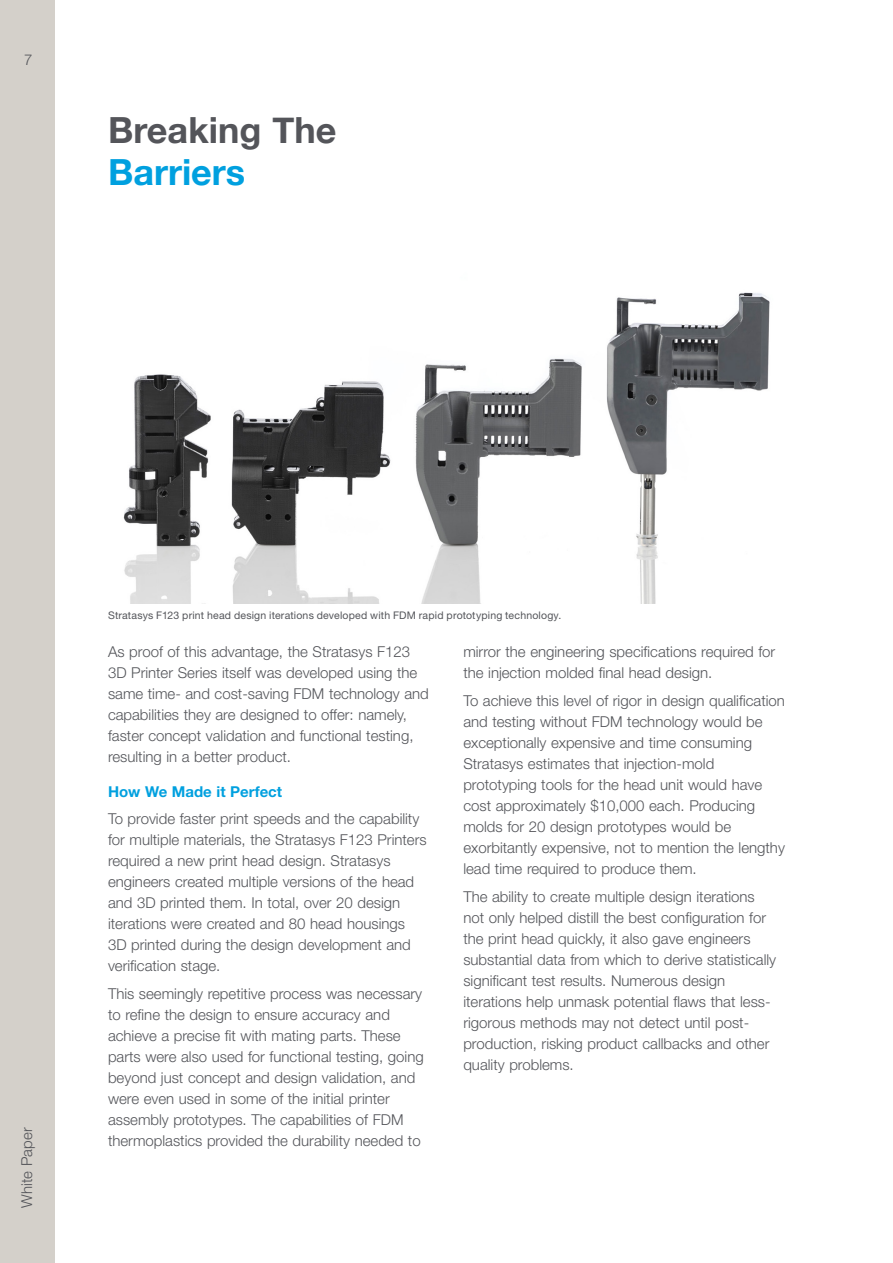
<style>
.page{position:relative;width:893px;height:1263px;background:#fff}
.page>*{position:absolute;margin:0;border:0;box-sizing:border-box;transform-origin:0 0}
.t1{font:700 36px "Helvetica Neue";color:#54555a}
.t2{font:700 36px "Helvetica Neue";color:#00a0df}
.t3{font:300 15px/21px "Helvetica Neue LT Std";color:#54555a}
.t4{font:700 15px "Helvetica Neue LT Std";color:#00a0df}
.t5{font:10.5px "Helvetica Neue LT Std";letter-spacing:.015em;color:#54555a}
</style>
<div class="page">
<div style="left:0;top:0;width:55px;height:1263px;background:#d4d0ca"></div>
<img style="left:123px;top:292px;width:647px;height:311px">
<p class="t3" style="left:24px;top:49px;width:10px">7</p>
<h1 class="t1" style="left:108px;top:102px;width:230px">Breaking The</h1>
<h1 class="t2" style="left:108px;top:144px;width:139px">Barriers</h1>
<p class="t3" style="left:16px;top:1208px;width:82px;rotate:-90deg">White Paper</p>
<p class="t5" style="left:108px;top:609px;width:455px">Stratasys F123 print head design iterations developed with FDM rapid prototyping technology.</p>
<p class="t3" style="left:108px;top:641px;width:322px">As proof of this advantage, the Stratasys F123<br>3D Printer Series itself was developed using the same time- and cost-saving FDM technology and capabilities they are designed to offer: namely, faster concept validation and functional testing, resulting in a better product.</p>
<p class="t4" style="left:108px;top:782px;width:176px">How We Made it Perfect</p>
<p class="t3" style="left:108px;top:808px;width:320px">To provide faster print speeds and the capability for multiple materials, the Stratasys F123 Printers required a new print head design. Stratasys engineers created multiple versions of the head and 3D printed them. In total, over 20 design iterations were created and 80 head housings 3D printed during the design development and verification stage.</p>
<p class="t3" style="left:108px;top:983px;width:317px">This seemingly repetitive process was necessary to refine the design to ensure accuracy and achieve a precise fit with mating parts. These parts were also used for functional testing, going beyond just concept and design validation, and were even used in some of the initial printer assembly prototypes. The capabilities of FDM thermoplastics provided the durability needed to</p>
<p class="t3" style="left:463px;top:641px;width:313px">mirror the engineering specifications required for the injection molded final head design.</p>
<p class="t3" style="left:463px;top:690px;width:323px">To achieve this level of rigor in design qualification and testing without FDM technology would be exceptionally expensive and time consuming Stratasys estimates that injection-mold prototyping tools for the head unit would have cost approximately $10,000 each. Producing molds for 20 design prototypes would be exorbitantly expensive, not to mention the lengthy lead time required to produce them.</p>
<p class="t3" style="left:463px;top:885px;width:314px">The ability to create multiple design iterations not only helped distill the best configuration for the print head quickly, it also gave engineers substantial data from which to derive statistically significant test results. Numerous design iterations help unmask potential flaws that less&shy;rigorous methods may not detect until post&shy;production, risking product callbacks and other quality problems.</p>
</div>
